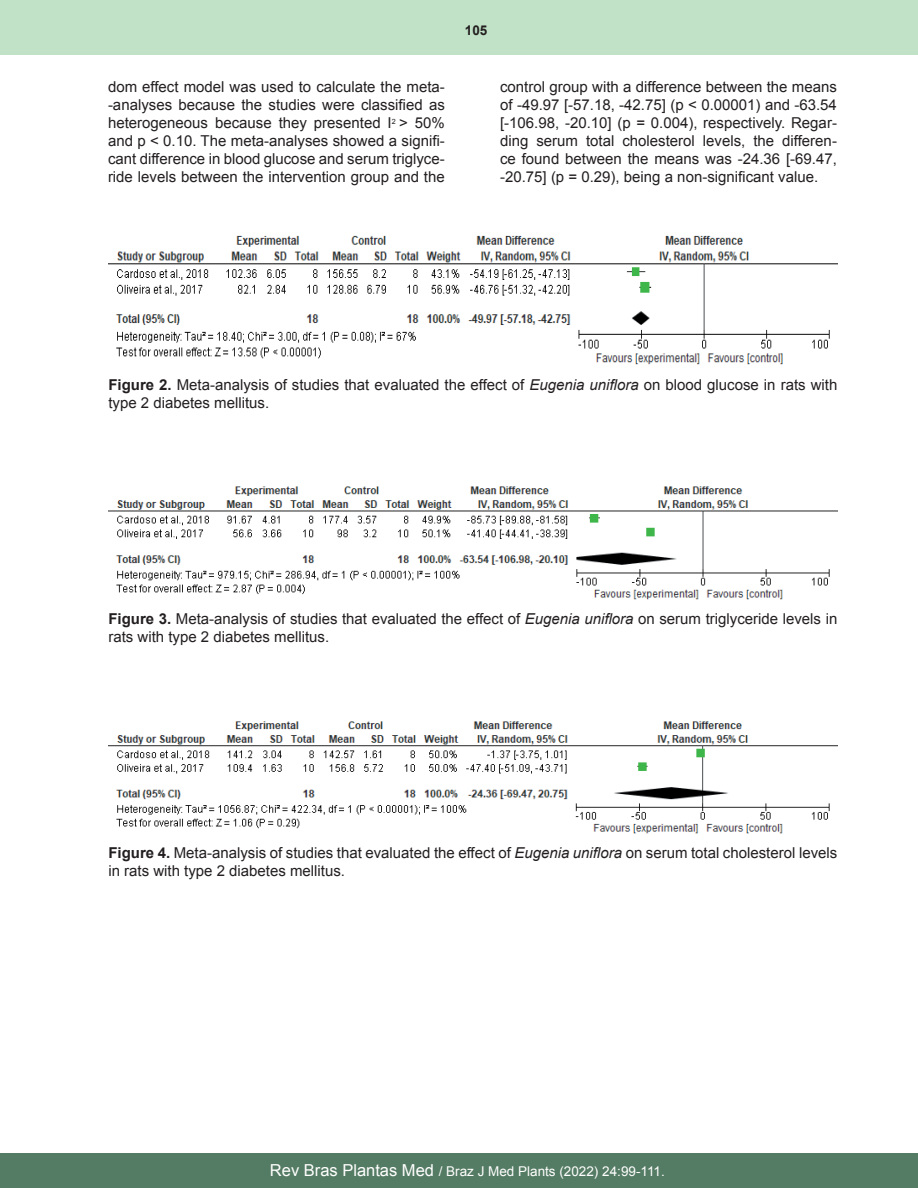
<style>
.page{position:relative;width:918px;height:1188px;background:#fff}
.page>*{position:absolute;margin:0;border:0;box-sizing:border-box;transform-origin:0 0}
.Normal__Web{font:15px/18px "Arial";color:#231f20}
.t1{font:13.5px "Arial";color:#fff}
.t2{font:700 13.5px "Arial";color:#231f20}
.s1{font-weight:700}
.s2{font-style:italic}
.s3{font-size:16.5px}
</style>
<div class="page">
<div style="left:0;top:0;width:918px;height:55px;background:#c1e2c7"></div>
<div style="left:0;top:1153px;width:918px;height:35px;background:#547b63"></div>
<img style="left:108px;top:235px;width:729px;height:130px">
<img style="left:108px;top:486px;width:729px;height:114px">
<img style="left:108px;top:721px;width:729px;height:113px">
<p class="t2" style="left:465px;top:22px;width:24px">105</p>
<p class="Normal__Web" style="left:108px;top:78px;width:338px;text-align:justify">dom effect model was used to calculate the meta--analyses because the studies were classified as heterogeneous because they presented I<sup>2</sup> &gt; 50% and p &lt; 0.10. The meta-analyses showed a signifi&shy;cant difference in blood glucose and serum triglyce&shy;ride levels between the intervention group and the</p>
<p class="Normal__Web" style="left:500px;top:78px;width:338px;text-align:justify">control group with a difference between the means of -49.97 [-57.18, -42.75] (p &lt; 0.00001) and -63.54 [-106.98, -20.10] (p = 0.004), respectively. Regar&shy;ding serum total cholesterol levels, the differen&shy;ce found between the means was -24.36 [-69.47, -20.75] (p = 0.29), being a non-significant value.</p>
<p class="Normal__Web" style="left:108px;top:376px;width:730px"><span class="s1">Figure 2.</span> Meta-analysis of studies that evaluated the effect of <span class="s2">Eugenia uniflora</span> on blood glucose in rats with type 2 diabetes mellitus.</p>
<p class="Normal__Web" style="left:108px;top:610px;width:730px"><span class="s1">Figure 3.</span> Meta-analysis of studies that evaluated the effect of <span class="s2">Eugenia uniflora</span> on serum triglyceride levels in rats with type 2 diabetes mellitus.</p>
<p class="Normal__Web" style="left:108px;top:844px;width:730px"><span class="s1">Figure 4.</span> Meta-analysis of studies that evaluated the effect of <span class="s2">Eugenia uniflora</span> on serum total cholesterol levels in rats with type 2 diabetes mellitus.</p>
<p class="t1" style="left:270px;top:1162px;width:396px"><span class="s3">Rev Bras Plantas Med</span> / Braz J Med Plants (2022) 24:99-111.</p>
</div>
